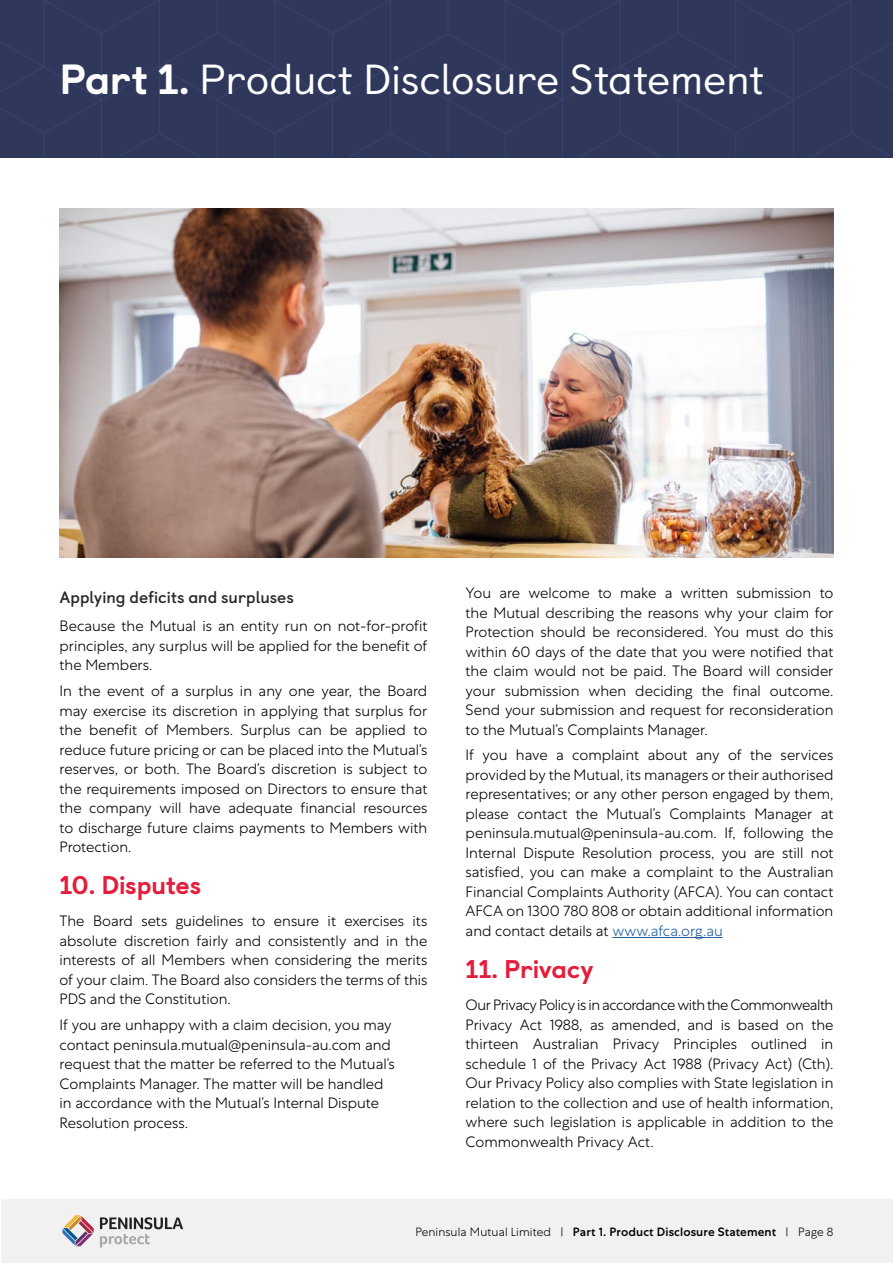
<style>
.page{position:relative;width:893px;height:1263px;background:#fff}
.page>*{position:absolute;margin:0;border:0;box-sizing:border-box;transform-origin:0 0}
.t1{font:42px "Castledown";color:#fff}
.t2{font:800 25.5px "Castledown";letter-spacing:-.01em;color:#e41d3c}
.t3{font:700 16.5px "Castledown";color:#292829}
.t4{font:300 15px/19.5px "Centra No 1";color:#000;text-align:justify}
.t5{font:500 12px "Centra No 1";letter-spacing:.01em;color:#000}
.s1{font-weight:800}
.s2{color:#215e9e}
.s3{font-weight:300}
</style>
<div class="page">
<div style="left:1px;top:1199px;width:891px;height:64px;background:#f1f1f2"></div>
<div style="left:0;top:0;width:505px;height:156px;background:#2f375b"></div>
<div style="left:505px;top:0;width:388px;height:156px;background:#2f375b"></div>
<svg style="left:63px;top:1215px;width:31px;height:31px"></svg>
<svg style="left:100px;top:1217px;width:83px;height:30px"></svg>
<img style="left:60px;top:208px;width:773px;height:349px">
<hr style="left:612px;top:937px;width:111px;height:1px;background:#215e9e">
<h1 class="t1" style="left:60px;top:54px;width:706px"><span class="s1">Part 1.</span> Product Disclosure Statement</h1>
<p class="t3" style="left:60px;top:587px;width:236px">Applying deficits and surpluses</p>
<p class="t4" style="left:60px;top:616px;width:369px">Because the Mutual is an entity run on not-for-profit principles, any surplus will be applied for the benefit of the Members.</p>
<p class="t4" style="left:60px;top:681px;width:369px">In the event of a surplus in any one year, the Board may exercise its discretion in applying that surplus for the benefit of Members. Surplus can be applied to reduce future pricing or can be placed into the Mutual’s reserves, or both. The Board’s discretion is subject to the requirements imposed on Directors to ensure that the company will have adequate financial resources to discharge future claims payments to Members with Protection.</p>
<h2 class="t2" style="left:60px;top:864px;width:143px">10. Disputes</h2>
<p class="t4" style="left:60px;top:911px;width:369px">The Board sets guidelines to ensure it exercises its absolute discretion fairly and consistently and in the interests of all Members when considering the merits of your claim. The Board also considers the terms of this PDS and the Constitution.</p>
<p class="t4" style="left:60px;top:1015px;width:337px;text-align:left">If you are unhappy with a claim decision, you may contact peninsula.mutual@peninsula-au.com and request that the matter be referred to the Mutual’s Complaints Manager. The matter will be handled in accordance with the Mutual’s Internal Dispute Resolution process.</p>
<p class="t4" style="left:466px;top:583px;width:369px">You are welcome to make a written submission to the Mutual describing the reasons why your claim for Protection should be reconsidered. You must do this within 60 days of the date that you were notified that the claim would not be paid. The Board will consider your submission when deciding the final outcome.<br>Send your submission and request for reconsideration to the Mutual’s Complaints Manager.</p>
<p class="t4" style="left:466px;top:745px;width:369px">If you have a complaint about any of the services provided by the Mutual, its managers or their authorised representatives; or any other person engaged by them, please contact the Mutual’s Complaints Manager at peninsula.mutual@peninsula-au.com. If, following the Internal Dispute Resolution process, you are still not satisfied, you can make a complaint to the Australian Financial Complaints Authority (AFCA). You can contact AFCA on 1300 780 808 or obtain additional information and contact details at <span class="s2">www.afca.org.au</span></p>
<h2 class="t2" style="left:466px;top:948px;width:129px">11. Privacy</h2>
<p class="t4" style="left:466px;top:995px;width:369px">Our Privacy Policy is in accordance with the Commonwealth Privacy Act 1988, as amended, and is based on the thirteen Australian Privacy Principles outlined in schedule 1 of the Privacy Act 1988 (Privacy Act) (Cth).<br>Our Privacy Policy also complies with State legislation in relation to the collection and use of health information, where such legislation is applicable in addition to the Commonwealth Privacy Act.</p>
<p class="t5" style="left:415px;top:1224px;width:420px"><span class="s3">Peninsula Mutual Limited |</span> Part 1. Product Disclosure Statement <span class="s3">| Page 8</span></p>
</div>
